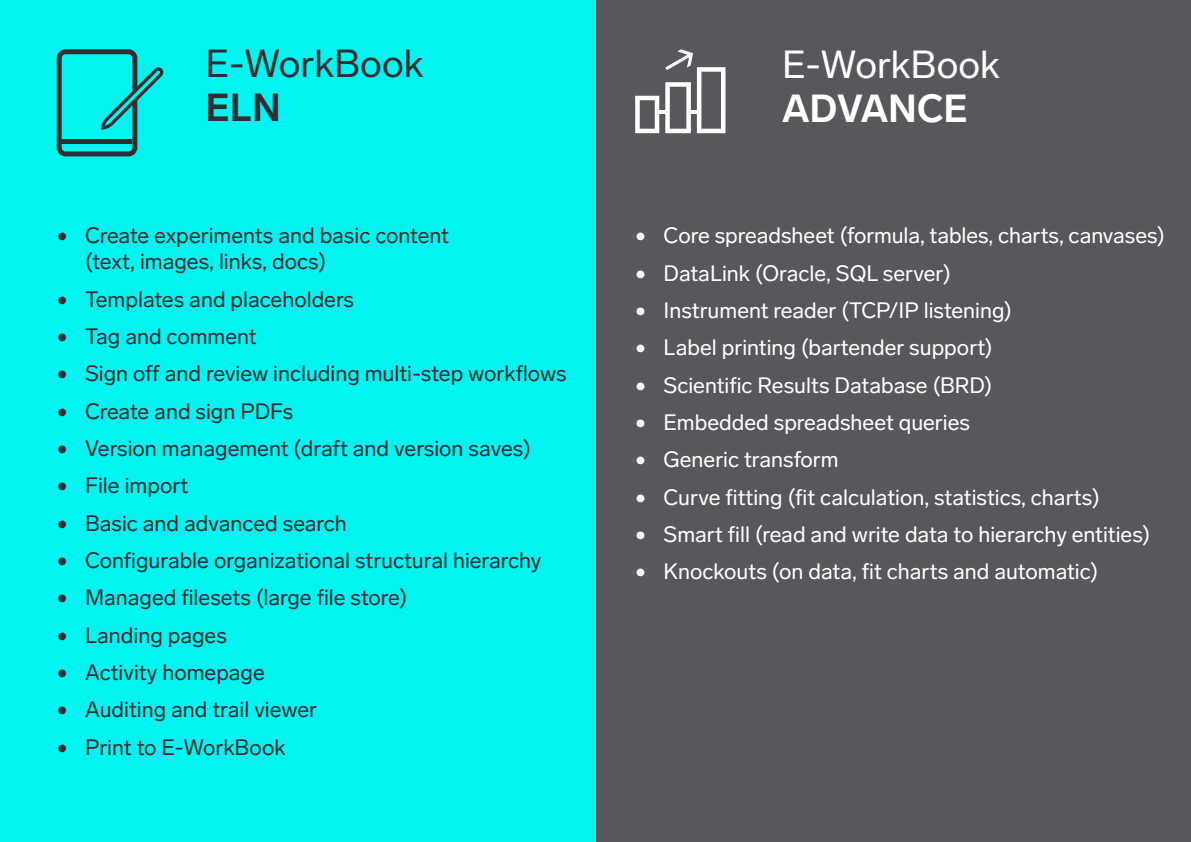
<style>
.page{position:relative;width:1191px;height:842px;background:#fff}
.page>*{position:absolute;margin:0;border:0;box-sizing:border-box;transform-origin:0 0}
.t1{font:38.6px "Lab Grotesque";color:#fff}
.t2{font:38.6px "Lab Grotesque";color:#2e2e33}
.t3{font:700 38.6px "Lab Grotesque";color:#fff}
.t4{font:700 38.6px "Lab Grotesque";color:#2e2e33}
.t5{font:22px/26px "Lab Grotesque";color:#2e2e33}
.t6{font:22px "Lab Grotesque";color:#fff}
</style>
<div class="page">
<div style="left:595px;top:0;width:596px;height:842px;background:#58585c"></div>
<svg style="left:635px;top:49px;width:90px;height:84px"></svg>
<div style="left:0;top:0;width:595px;height:842px;background:#00f5f0"></div>
<svg style="left:57px;top:49px;width:107px;height:107px"></svg>
<h1 class="t2" style="left:206px;top:41px;width:219px">E-WorkBook</h1>
<h1 class="t4" style="left:206px;top:85px;width:77px">ELN</h1>
<p class="t5" style="left:85px;top:223px;width:365px;text-indent:-28px">• Create experiments and basic content (text, images, links, docs)</p>
<p class="t5" style="left:57px;top:286px;width:299px">• Templates and placeholders</p>
<p class="t5" style="left:57px;top:323px;width:202px">• Tag and comment</p>
<p class="t5" style="left:57px;top:361px;width:511px">• Sign off and review including multi-step workflows</p>
<p class="t5" style="left:57px;top:398px;width:238px">• Create and sign PDFs</p>
<p class="t5" style="left:57px;top:435px;width:475px">• Version management (draft and version saves)</p>
<p class="t5" style="left:57px;top:473px;width:133px">• File import</p>
<p class="t5" style="left:57px;top:510px;width:292px">• Basic and advanced search</p>
<p class="t5" style="left:57px;top:547px;width:486px">• Configurable organizational structural hierarchy</p>
<p class="t5" style="left:57px;top:585px;width:352px">• Managed filesets (large file store)</p>
<p class="t5" style="left:57px;top:622px;width:172px">• Landing pages</p>
<p class="t5" style="left:57px;top:659px;width:210px">• Activity homepage</p>
<p class="t5" style="left:57px;top:697px;width:262px">• Auditing and trail viewer</p>
<p class="t5" style="left:57px;top:734px;width:230px">• Print to E-WorkBook</p>
<h1 class="t1" style="left:782px;top:42px;width:219px">E-WorkBook</h1>
<h1 class="t3" style="left:782px;top:86px;width:187px">ADVANCE</h1>
<p class="t6" style="left:635px;top:223px;width:531px">• Core spreadsheet (formula, tables, charts, canvases)</p>
<p class="t6" style="left:635px;top:260px;width:317px">• DataLink (Oracle, SQL server)</p>
<p class="t6" style="left:635px;top:297px;width:378px">• Instrument reader (TCP/IP listening)</p>
<p class="t6" style="left:635px;top:335px;width:359px">• Label printing (bartender support)</p>
<p class="t6" style="left:635px;top:372px;width:359px">• Scientific Results Database (BRD)</p>
<p class="t6" style="left:635px;top:409px;width:336px">• Embedded spreadsheet queries</p>
<p class="t6" style="left:635px;top:447px;width:205px">• Generic transform</p>
<p class="t6" style="left:635px;top:484px;width:466px">• Curve fitting (fit calculation, statistics, charts)</p>
<p class="t6" style="left:635px;top:521px;width:516px">• Smart fill (read and write data to hierarchy entities)</p>
<p class="t6" style="left:635px;top:559px;width:464px">• Knockouts (on data, fit charts and automatic)</p>
</div>
